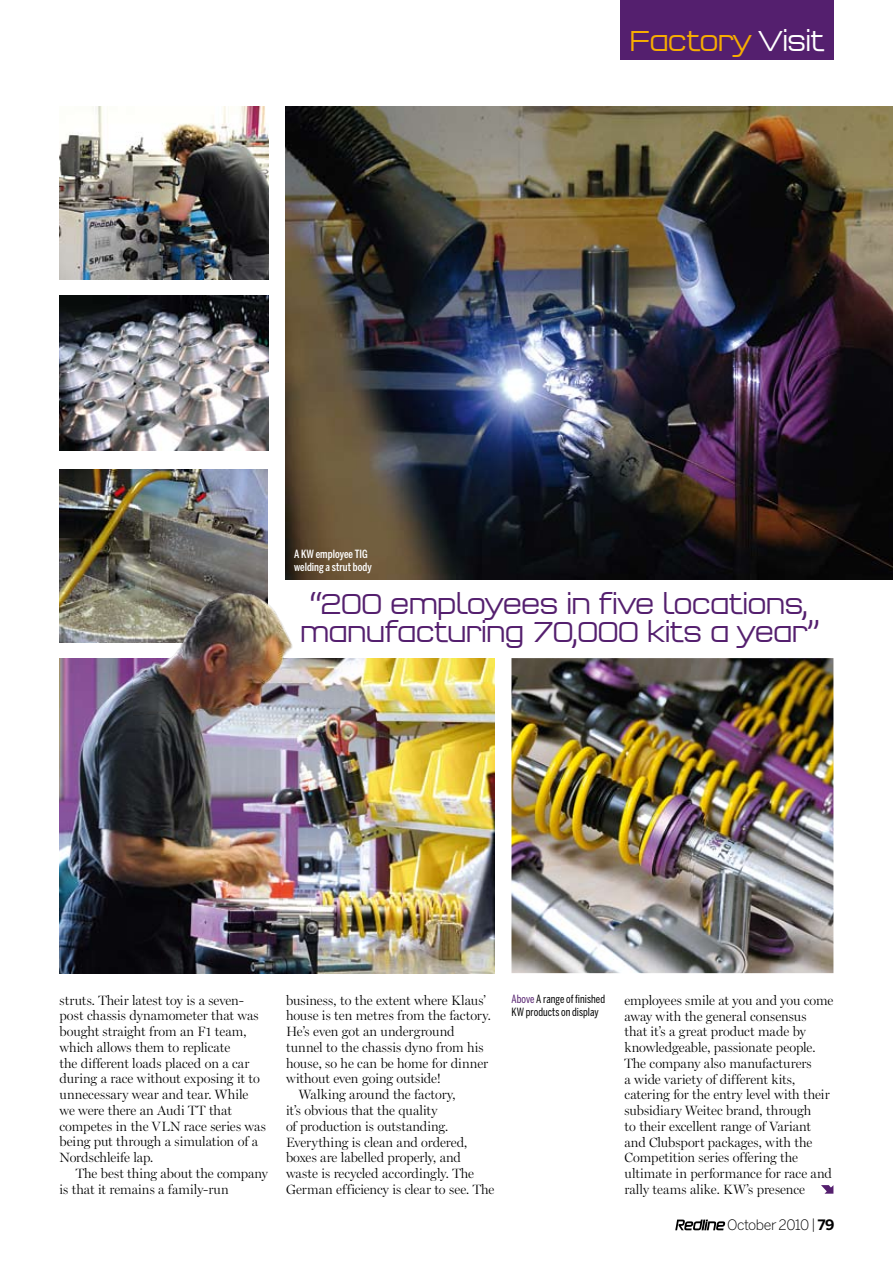
<style>
.page{position:relative;width:893px;height:1263px;background:#fff}
.page>*{position:absolute;margin:0;border:0;box-sizing:border-box;transform-origin:0 0}
.t1{font:300 30px/28.5px "Q Type Square";letter-spacing:-.085em;color:#541f6e;text-align:center}
.t2{font:300 30px "Q Type Square";letter-spacing:-.08em;color:#f7ad01}
.t3{font:300 14.25px "Benton Sans";letter-spacing:-.035em;color:#000}
.t4{font:300 13.5px/15.8px "Miller Display";color:#000}
.t5{font:11.25px/12.8px "Benton Sans Comp";letter-spacing:.005em;color:#000}
.t6{font:500 11.25px/12.8px "Benton Sans Comp";letter-spacing:.005em;color:#fff}
.s1{color:#fff}
.s2{color:#541f6e}
.s3{font-weight:700}
</style>
<div class="page">
<img style="left:60px;top:469px;width:208px;height:173px">
<img style="left:511px;top:658px;width:322px;height:315px">
<img style="left:285px;top:107px;width:608px;height:472px">
<img style="left:60px;top:107px;width:208px;height:173px">
<img style="left:60px;top:296px;width:208px;height:155px">
<img style="left:60px;top:658px;width:434px;height:315px">
<img style="left:133px;top:540px;width:213px;height:244px">
<svg style="left:675px;top:1219px;width:51px;height:11px"></svg>
<div style="left:620px;top:0;width:213px;height:60px;background:#541f6e"></div>
<svg style="left:821px;top:1185px;width:12px;height:9px"></svg>
<h1 class="t2" style="left:628px;top:23px;width:198px">Factory <span class="s1">Visit</span></h1>
<p class="t6" style="left:294px;top:548px;width:79px">A KW employee TIG welding a strut body</p>
<h1 class="t1" style="left:299px;top:589px;width:522px">“200 employees in five locations, manufacturing 70,000 kits a year”</h1>
<p class="t4" style="left:60px;top:992px;width:208px">struts. Their latest toy is a seven&shy;post chassis dynamometer that was bought straight from an F1 team, which allows them to replicate<br>the different loads placed on a car during a race without exposing it to unnecessary wear and tear. While we were there an Audi TT that competes in the VLN race series was being put through a simulation of a<br>Nordschleife lap.</p>
<p class="t4" style="left:60px;top:1165px;width:210px;text-indent:16px">The best thing about the company is that it remains a family-run</p>
<p class="t4" style="left:286px;top:992px;width:201px">business, to the extent where Klaus’</p>
<p class="t4" style="left:286px;top:1008px;width:206px">house is ten metres from the factory.</p>
<p class="t4" style="left:286px;top:1023px;width:170px">He’s even got an underground</p>
<p class="t4" style="left:286px;top:1039px;width:199px">tunnel to the chassis dyno from his</p>
<p class="t4" style="left:286px;top:1055px;width:203px">house, so he can be home for dinner</p>
<p class="t4" style="left:286px;top:1071px;width:157px">without even going outside!</p>
<p class="t4" style="left:299px;top:1086px;width:158px">Walking around the factory,</p>
<p class="t4" style="left:286px;top:1102px;width:153px">it’s obvious that the quality</p>
<p class="t4" style="left:286px;top:1118px;width:164px">of production is outstanding.</p>
<p class="t4" style="left:286px;top:1134px;width:183px">Everything is clean and ordered,</p>
<p class="t4" style="left:286px;top:1149px;width:176px">boxes are labelled properly, and</p>
<p class="t4" style="left:286px;top:1165px;width:190px">waste is recycled accordingly. The</p>
<p class="t4" style="left:286px;top:1181px;width:210px">German efficiency is clear to see. The</p>
<p class="t5" style="left:511px;top:992px;width:95px"><span class="s2">Above</span> A range of finished<br>KW products on display</p>
<p class="t4" style="left:624px;top:992px;width:210px">employees smile at you and you come away with the general consensus<br>that it’s a great product made by knowledgeable, passionate people.<br>The company also manufacturers<br>a wide variety of different kits, catering for the entry level with their subsidiary Weitec brand, through<br>to their excellent range of Variant and Clubsport packages, with the Competition series offering the ultimate in performance for race and rally teams alike. KW’s presence</p>
<p class="t3" style="left:727px;top:1217px;width:109px">October 2010 | <span class="s3">79</span></p>
</div>
